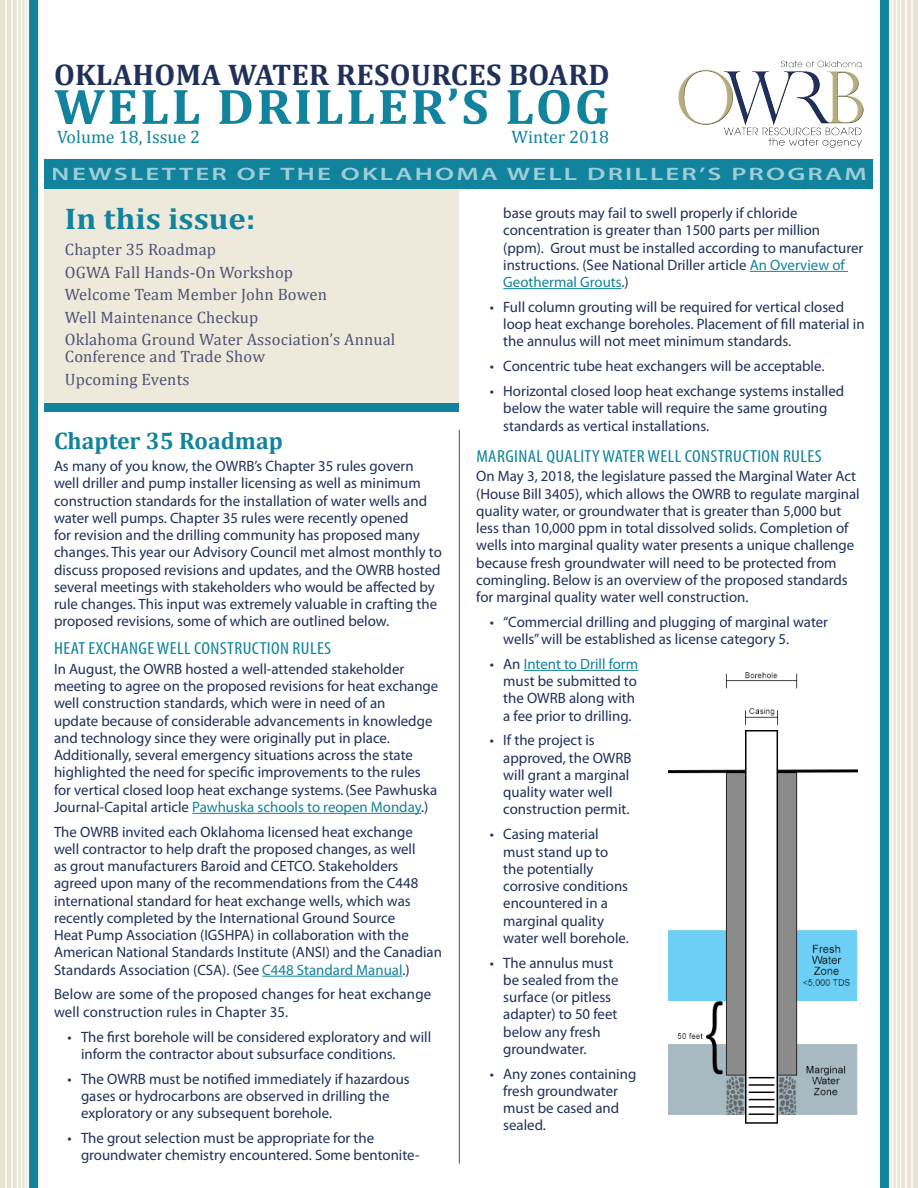
<style>
.page{position:relative;width:918px;height:1188px;background:#fff}
.page>*{position:absolute;margin:0;border:0;box-sizing:border-box;transform-origin:0 0}
.t1{font:700 50.4px "Cambria";letter-spacing:.045em;color:#11839d;scale:1.05 1}
.t2{font:700 30px "Cambria";letter-spacing:.01em;color:#20305a}
.t3{font:700 30px "Cambria";color:#11839d;scale:1.1 1}
.BODY{font:700 24px "Cambria";color:#11839d}
.t4{font:600 18px "Myriad Pro";letter-spacing:.08em;color:#fff;scale:1.5 1}
.t5{font:18px "Cambria";color:#11839d}
.subhead{font:condensed 17.55px "Myriad Pro";letter-spacing:.02em;color:#11839d;scale:1.1 1}
.t6{font:16.5px/22.6px "Cambria";letter-spacing:.01em;color:#4e5276}
.BODY-2{font:15px/17.2px "Myriad Pro";color:#20305a}
.s1{color:#11839d}
</style>
<div class="page">
<div style="left:45px;top:189px;width:414px;height:217px;background:#eeeadb"></div>
<div style="left:45px;top:403px;width:414px;height:9px;background:#11839d"></div>
<img style="left:678px;top:61px;width:186px;height:87px">
<div style="left:45px;top:159px;width:828px;height:30px;background:#11839d"></div>
<div style="left:0;top:0;width:29px;height:1188px;background:#eae5d3"></div>
<div style="left:29px;top:0;width:9px;height:1188px;background:#11839d"></div>
<hr style="left:21px;top:0;width:1px;height:1188px;background:#fff">
<hr style="left:25px;top:0;width:1px;height:1188px;background:#fff">
<hr style="left:17px;top:0;width:1px;height:1188px;background:#fff">
<hr style="left:27px;top:0;width:2px;height:1188px;background:#fff">
<hr style="left:11px;top:0;width:2px;height:1188px;background:#fff">
<hr style="left:5px;top:0;width:2px;height:1188px;background:#fff">
<div style="left:889px;top:0;width:29px;height:1188px;background:#eae5d3"></div>
<div style="left:880px;top:0;width:9px;height:1188px;background:#11839d"></div>
<hr style="left:896px;top:0;width:1px;height:1188px;background:#fff">
<hr style="left:892px;top:0;width:1px;height:1188px;background:#fff">
<hr style="left:900px;top:0;width:1px;height:1188px;background:#fff">
<hr style="left:889px;top:0;width:2px;height:1188px;background:#fff">
<hr style="left:905px;top:0;width:2px;height:1188px;background:#fff">
<hr style="left:911px;top:0;width:2px;height:1188px;background:#fff">
<hr style="left:192px;top:813px;width:229px;height:1px;background:#11839d">
<hr style="left:262px;top:976px;width:140px;height:1px;background:#11839d">
<hr style="left:750px;top:271px;width:98px;height:1px;background:#11839d">
<hr style="left:503px;top:288px;width:119px;height:1px;background:#11839d">
<hr style="left:524px;top:670px;width:114px;height:1px;background:#11839d">
<hr style="left:459px;top:430px;width:1px;height:734px;background:#20305a">
<img style="left:669px;top:672px;width:189px;height:452px">
<h2 class="t2" style="left:54px;top:53px;width:557px">OKLAHOMA WATER RESOURCES BOARD</h2>
<h1 class="t1" style="left:54px;top:71px;width:530px">WELL DRILLER’S LOG</h1>
<p class="t5" style="left:57px;top:126px;width:145px">Volume 18, Issue 2</p>
<p class="t5" style="left:512px;top:126px;width:99px">Winter 2018</p>
<p class="t4" style="left:52px;top:163px;width:545px">NEWSLETTER OF THE OKLAHOMA WELL DRILLER’S PROGRAM</p>
<h2 class="t3" style="left:65px;top:197px;width:175px">In this issue:</h2>
<p class="t6" style="left:65px;top:238px;width:332px">Chapter 35 Roadmap<br>OGWA Fall Hands-On Workshop<br>Welcome Team Member John Bowen<br>Well Maintenance Checkup<br>Oklahoma Ground Water Association’s Annual</p>
<p class="t6" style="left:65px;top:345px;width:202px">Conference and Trade Show<br>Upcoming Events</p>
<p class="BODY" style="left:54px;top:423px;width:230px">Chapter 35 Roadmap</p>
<p class="BODY-2" style="left:54px;top:457px;width:389px">As many of you know, the OWRB’s Chapter 35 rules govern well driller and pump installer licensing as well as minimum construction standards for the installation of water wells and water well pumps. Chapter 35 rules were recently opened<br>for revision and the drilling community has proposed many changes. This year our Advisory Council met almost monthly to discuss proposed revisions and updates, and the OWRB hosted several meetings with stakeholders who would be affected by rule changes. This input was extremely valuable in crafting the proposed revisions, some of which are outlined below.</p>
<p class="subhead" style="left:54px;top:638px;width:253px">HEAT EXCHANGE WELL CONSTRUCTION RULES</p>
<p class="BODY-2" style="left:54px;top:660px;width:386px">In August, the OWRB hosted a well-attended stakeholder meeting to agree on the proposed revisions for heat exchange well construction standards, which were in need of an<br>update because of considerable advancements in knowledge and technology since they were originally put in place.<br>Additionally, several emergency situations across the state highlighted the need for specific improvements to the rules for vertical closed loop heat exchange systems.(See Pawhuska Journal-Capital article <span class="s1">Pawhuska schools to reopen Monday</span>.)</p>
<p class="BODY-2" style="left:54px;top:823px;width:390px">The OWRB invited each Oklahoma licensed heat exchange<br>well contractor to help draft the proposed changes, as well<br>as grout manufacturers Baroid and CETCO. Stakeholders agreed upon many of the recommendations from the C448 international standard for heat exchange wells, which was recently completed by the International Ground Source<br>Heat Pump Association (IGSHPA) in collaboration with the American National Standards Institute (ANSI) and the Canadian Standards Association (CSA). (See <span class="s1">C448 Standard Manual</span>.)</p>
<p class="BODY-2" style="left:54px;top:986px;width:379px">Below are some of the proposed changes for heat exchange well construction rules in Chapter 35.</p>
<p class="BODY-2" style="left:81px;top:1028px;width:352px;text-indent:-14px">• The first borehole will be considered exploratory and will inform the contractor about subsurface conditions.</p>
<p class="BODY-2" style="left:81px;top:1070px;width:330px;text-indent:-14px">• The OWRB must be notified immediately if hazardous gases or hydrocarbons are observed in drilling the exploratory or any subsequent borehole.</p>
<p class="BODY-2" style="left:81px;top:1129px;width:340px;text-indent:-14px">• The grout selection must be appropriate for the groundwater chemistry encountered. Some bentonite-</p>
<p class="BODY-2" style="left:503px;top:204px;width:362px">base grouts may fail to swell properly if chloride concentration is greater than 1500 parts per million (ppm). Grout must be installed according to manufacturer instructions. (See National Driller article <span class="s1">An Overview of Geothermal Grouts</span>.)</p>
<p class="BODY-2" style="left:503px;top:298px;width:363px;text-indent:-14px">• Full column grouting will be required for vertical closed loop heat exchange boreholes. Placement of fill material in the annulus will not meet minimum standards.</p>
<p class="BODY-2" style="left:490px;top:357px;width:336px">• Concentric tube heat exchangers will be acceptable.</p>
<p class="BODY-2" style="left:503px;top:382px;width:343px;text-indent:-14px">• Horizontal closed loop heat exchange systems installed below the water table will require the same grouting standards as vertical installations.</p>
<p class="subhead" style="left:476px;top:445px;width:315px">MARGINAL QUALITY WATER WELL CONSTRUCTION RULES</p>
<p class="BODY-2" style="left:476px;top:467px;width:385px">On May 3, 2018, the legislature passed the Marginal Water Act (House Bill 3405), which allows the OWRB to regulate marginal quality water, or groundwater that is greater than 5,000 but less than 10,000 ppm in total dissolved solids. Completion of wells into marginal quality water presents a unique challenge because fresh groundwater will need to be protected from comingling. Below is an overview of the proposed standards for marginal quality water well construction.</p>
<p class="BODY-2" style="left:503px;top:613px;width:326px;text-indent:-14px">• “Commercial drilling and plugging of marginal water wells” will be established as license category 5.</p>
<p class="BODY-2" style="left:503px;top:655px;width:136px;text-indent:-14px">• An <span class="s1">Intent to Drill form </span>must be submitted to the OWRB along with a fee prior to drilling.</p>
<p class="BODY-2" style="left:503px;top:732px;width:130px;text-indent:-14px">• If the project is approved, the OWRB will grant a marginal quality water well construction permit.</p>
<p class="BODY-2" style="left:503px;top:825px;width:127px;text-indent:-14px">• Casing material must stand up to the potentially corrosive conditions encountered in a marginal quality water well borehole.</p>
<p class="BODY-2" style="left:503px;top:954px;width:117px;text-indent:-14px">• The annulus must be sealed from the surface (or pitless adapter) to 50 feet below any fresh groundwater.</p>
<p class="BODY-2" style="left:503px;top:1065px;width:135px;text-indent:-14px">• Any zones containing fresh groundwater must be cased and sealed.</p>
</div>
